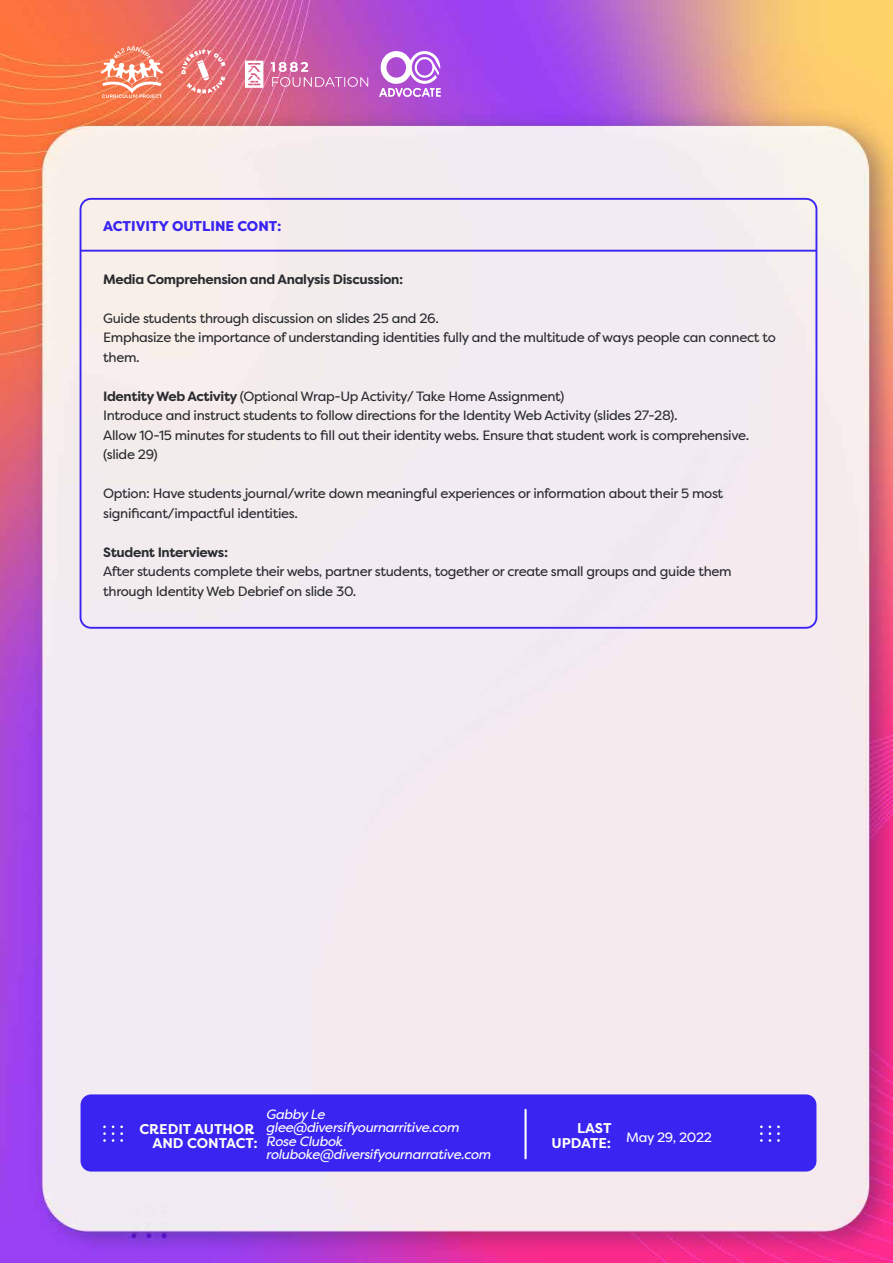
<style>
.page{position:relative;width:893px;height:1263px;background:#fff}
.page>*{position:absolute;margin:0;border:0;box-sizing:border-box;transform-origin:0 0}
.t1{font:700 14.1px/14.5px "Filson Pro";color:#fffff9;text-align:right}
.t2{font:800 14.1px "Filson Pro";color:#3924f1}
.t3{font:13.5px/19.5px "Filson Pro";letter-spacing:-.025em;color:#2a2b30}
.t4{font:italic 13.5px/13.5px "Filson Pro";letter-spacing:-.025em;color:#fff}
.t5{font:700 13.5px "Filson Pro";letter-spacing:-.025em;color:#2a2b30}
.t6{font:13.5px "Filson Pro";letter-spacing:-.025em;color:#fff}
.s1{font-weight:700}
.s2{font-weight:700;font-size:14.1px;color:#fffff9}
</style>
<div class="page">
<img style="left:0;top:0;width:893px;height:1263px">
<svg style="left:379px;top:51px;width:62px;height:46px"></svg>
<svg style="left:181px;top:50px;width:45px;height:44px;background:#ea8788"></svg>
<svg style="left:245px;top:61px;width:18px;height:27px"></svg>
<svg style="left:271px;top:62px;width:97px;height:25px;background:#cd72b6"></svg>
<svg style="left:101px;top:46px;width:62px;height:52px"></svg>
<div style="left:81px;top:1094px;width:735px;height:77px;background:#3924f1;border-radius:10px"></div>
<svg style="left:103px;top:1125px;width:3px;height:17px"></svg>
<svg style="left:112px;top:1125px;width:2px;height:17px"></svg>
<svg style="left:120px;top:1125px;width:3px;height:17px"></svg>
<svg style="left:760px;top:1125px;width:3px;height:17px"></svg>
<svg style="left:769px;top:1125px;width:2px;height:17px"></svg>
<svg style="left:777px;top:1125px;width:3px;height:17px"></svg>
<hr style="left:524px;top:1110px;width:3px;height:48px;background:#fff">
<div style="left:80px;top:198px;width:737px;height:431px;border:2px solid #3924f1;border-radius:10px"></div>
<hr style="left:80px;top:250px;width:736px;height:2px;background:#3924f1">
<p class="t2" style="left:103px;top:218px;width:180px">ACTIVITY OUTLINE CONT:</p>
<p class="t5" style="left:103px;top:270px;width:302px">Media Comprehension and Analysis Discussion:</p>
<p class="t3" style="left:103px;top:308px;width:674px">Guide students through discussion on slides 25 and 26.<br>Emphasize the importance of understanding identities fully and the multitude of ways people can connect to them.</p>
<p class="t3" style="left:103px;top:386px;width:648px"><span class="s1">Identity Web Activity</span> (Optional Wrap-Up Activity/ Take Home Assignment)<br>Introduce and instruct students to follow directions for the Identity Web Activity (slides 27-28).<br>Allow 10-15 minutes for students to fill out their identity webs. Ensure that student work is comprehensive. (slide 29)</p>
<p class="t3" style="left:103px;top:484px;width:622px">Option: Have students journal/write down meaningful experiences or information about their 5 most significant/impactful identities.</p>
<p class="t5" style="left:103px;top:543px;width:127px">Student Interviews:</p>
<p class="t3" style="left:103px;top:562px;width:630px">After students complete their webs, partner students, together or create small groups and guide them through Identity Web Debrief on slide 30.</p>
<p class="t4" style="left:266px;top:1107px;width:226px">Gabby Le glee@diversifyournarritive.com<br>Rose Clubok roluboke@diversifyournarrative.com</p>
<p class="t1" style="left:139px;top:1121px;width:120px">CREDIT AUTHOR<br>AND CONTACT:</p>
<p class="t1" style="left:577px;top:1121px;width:36px">LAST</p>
<p class="t6" style="left:551px;top:1128px;width:162px"><span class="s2">UPDATE:</span> May 29, 2022</p>
</div>
